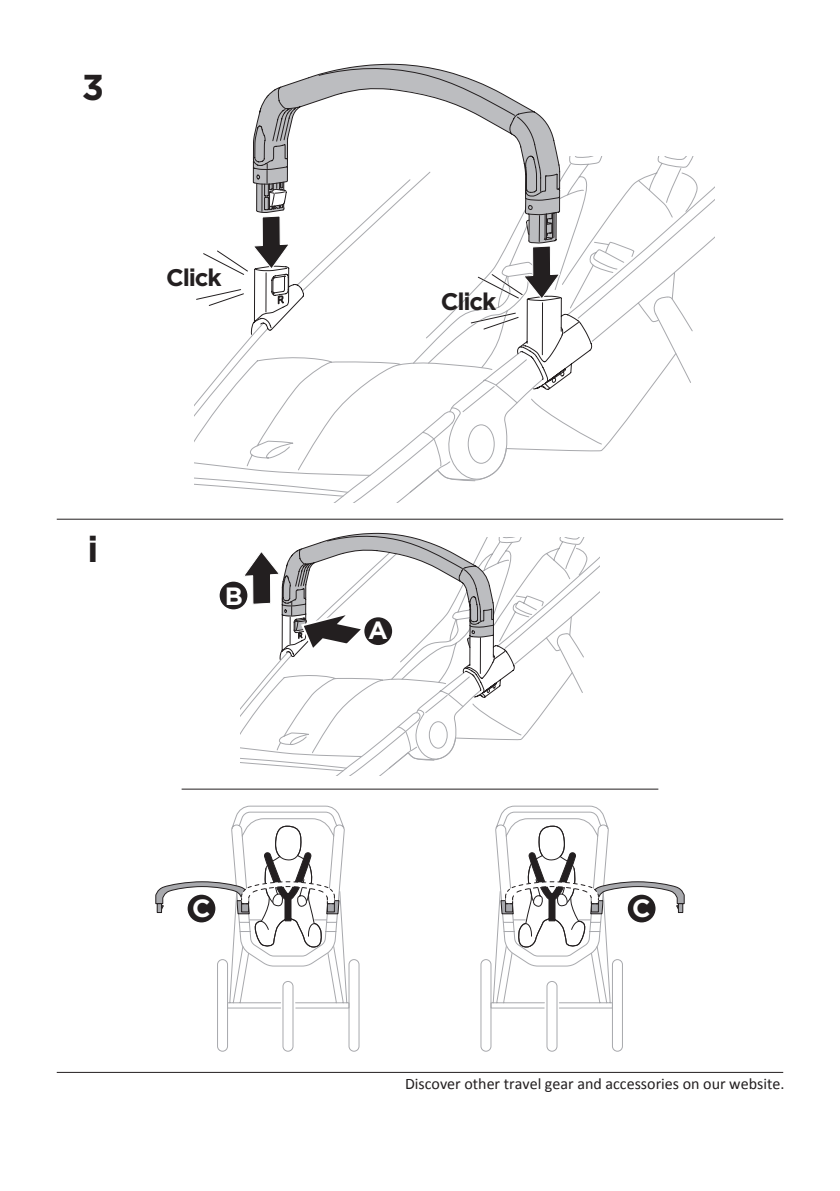
<style>
.page{position:relative;width:840px;height:1191px;background:#fff}
.page>*{position:absolute;margin:0;border:0;box-sizing:border-box;transform-origin:0 0}
.t1{font:700 36px "Thule";color:#231f20}
.t2{font:700 25px "Thule";color:#fff}
.t3{font:700 24px "Thule";letter-spacing:-.05em;color:#231f20}
.t4{font:16px "Calibri";color:#221e1f}
</style>
<div class="page">
<svg style="left:560px;top:157px;width:134px;height:22px"></svg>
<svg style="left:601px;top:178px;width:75px;height:273px"></svg>
<hr style="left:57px;top:519px;width:725px;height:1px;background:#231f20">
<hr style="left:181px;top:788px;width:477px;height:1px;background:#231f20">
<hr style="left:57px;top:1071px;width:725px;height:1px;background:#231f20">
<svg style="left:241px;top:532px;width:357px;height:243px"></svg>
<div style="left:364px;top:617px;width:28px;height:28px;background:#231f20;border-radius:50%"></div>
<div style="left:219px;top:581px;width:28px;height:28px;background:#231f20;border-radius:50%"></div>
<svg style="left:252px;top:63px;width:308px;height:111px"></svg>
<svg style="left:195px;top:174px;width:406px;height:329px"></svg>
<svg style="left:155px;top:805px;width:205px;height:247px"></svg>
<div style="left:157px;top:903px;width:5px;height:10px;border:1px solid #231f20"></div>
<svg style="left:480px;top:805px;width:204px;height:247px"></svg>
<div style="left:677px;top:903px;width:6px;height:10px;border:1px solid #231f20"></div>
<p class="t1" style="left:82px;top:66px;width:24px">3</p>
<p class="t3" style="left:166px;top:263px;width:57px">Click</p>
<p class="t1" style="left:87px;top:527px;width:12px">i</p>
<p class="t2" style="left:225px;top:581px;width:20px">B</p>
<p class="t3" style="left:441px;top:287px;width:57px">Click</p>
<p class="t2" style="left:368px;top:615px;width:21px">A</p>
<p class="t2" style="left:192px;top:892px;width:20px">C</p>
<p class="t2" style="left:631px;top:892px;width:20px">C</p>
<p class="t4" style="left:405px;top:1072px;width:381px">Discover other travel gear and accessories on our website.</p>
</div>
